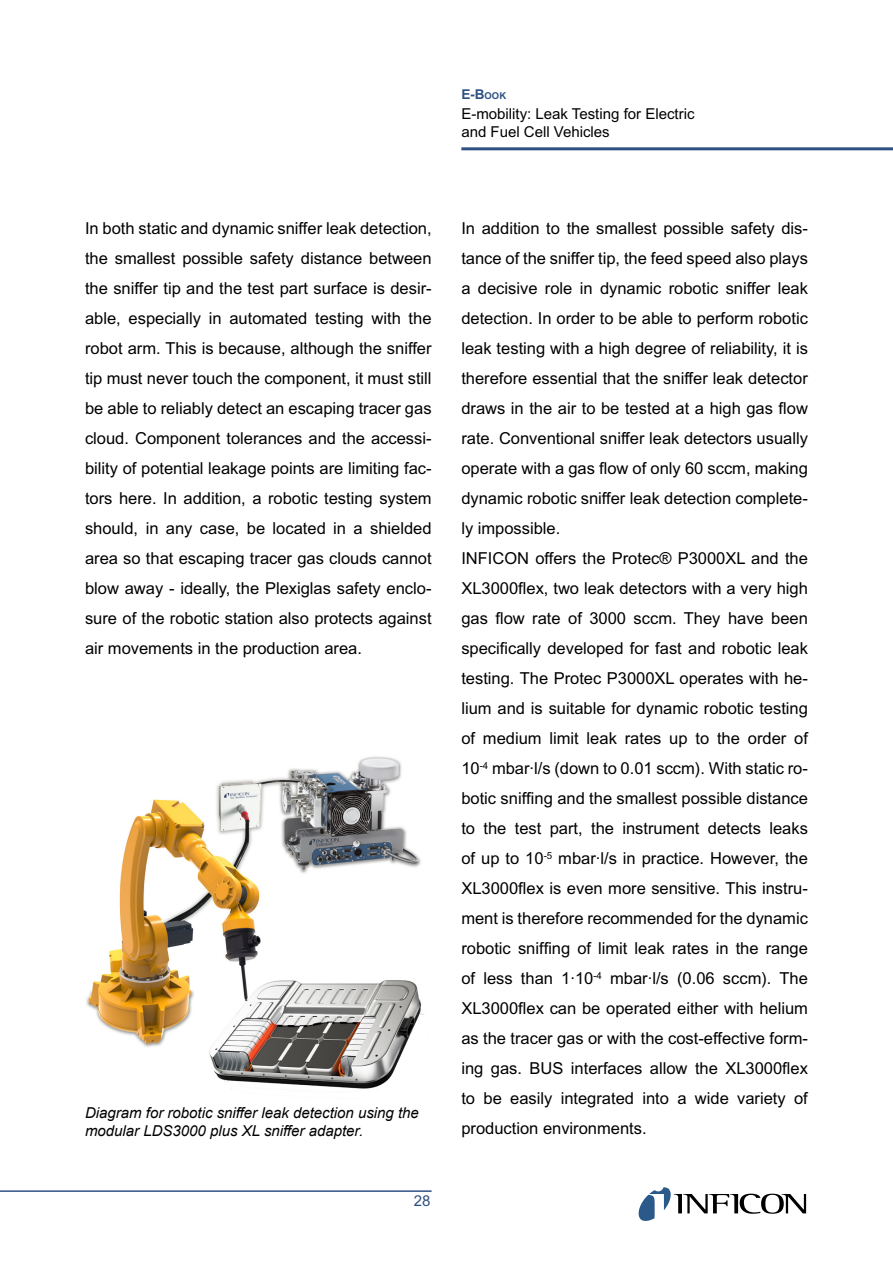
<style>
.page{position:relative;width:893px;height:1263px;background:#fff}
.page>*{position:absolute;margin:0;border:0;box-sizing:border-box;transform-origin:0 0}
.t1{font:16.5px/30px "Arial MT Std";color:#000;text-align:justify}
.t2{font:italic 15px/18px "Arial";color:#000}
.t3{font:15px/18px "Arial MT Std";color:#000}
.t4{font:15px "Arial MT Std";color:#2f5083}
.t5{font:700 13.5px "Arial MT Std";color:#2f5083}
.s1{font-size:9.45px}
</style>
<div class="page">
<hr style="left:461px;top:147px;width:432px;height:3px;background:#2f5083">
<hr style="left:0;top:1190px;width:432px;height:2px;background:#2f5083">
<svg style="left:638px;top:1187px;width:168px;height:34px"></svg>
<img style="left:86px;top:756px;width:338px;height:333px">
<p class="t5" style="left:461px;top:86px;width:46px">E-B<span class="s1">ook</span></p>
<p class="t3" style="left:461px;top:104px;width:235px">E-mobility: Leak Testing for Electric and Fuel Cell Vehicles</p>
<p class="t1" style="left:85px;top:213px;width:348px">In both static and dynamic sniffer leak detection, the smallest possible safety distance between the sniffer tip and the test part surface is desir&shy;able, especially in automated testing with the robot arm. This is because, although the sniffer tip must never touch the component, it must still be able to reliably detect an escaping tracer gas cloud. Component tolerances and the accessi&shy;bility of potential leakage points are limiting fac&shy;tors here. In addition, a robotic testing system should, in any case, be located in a shielded area so that escaping tracer gas clouds cannot blow away - ideally, the Plexiglas safety enclo&shy;sure of the robotic station also protects against air movements in the production area.</p>
<p class="t1" style="left:461px;top:213px;width:348px;text-align:left">In addition to the smallest possible safety dis&shy;tance of the sniffer tip, the feed speed also plays a decisive role in dynamic robotic sniffer leak detection. In order to be able to perform robotic leak testing with a high degree of reliability, it is therefore essential that the sniffer leak detector draws in the air to be tested at a high gas flow rate. Conventional sniffer leak detectors usually operate with a gas flow of only 60 sccm, making dynamic robotic sniffer leak detection complete&shy;ly impossible.<br>INFICON offers the Protec® P3000XL and the XL3000flex, two leak detectors with a very high gas flow rate of 3000 sccm. They have been specifically developed for fast and robotic leak testing. The Protec P3000XL operates with he&shy;lium and is suitable for dynamic robotic testing of medium limit leak rates up to the order of 10<sup>-4</sup> mbar∙l/s (down to 0.01 sccm). With static ro&shy;botic sniffing and the smallest possible distance to the test part, the instrument detects leaks of up to 10<sup>-5</sup> mbar∙l/s in practice. However, the XL3000flex is even more sensitive. This instru&shy;ment is therefore recommended for the dynamic robotic sniffing of limit leak rates in the range of less than 1∙10<sup>-4</sup> mbar∙l/s (0.06 sccm). The XL3000flex can be operated either with helium as the tracer gas or with the cost-effective form&shy;ing gas. BUS interfaces allow the XL3000flex to be easily integrated into a wide variety of production environments.</p>
<p class="t2" style="left:85px;top:1103px;width:335px">Diagram for robotic sniffer leak detection using the modular LDS3000 plus XL sniffer adapter.</p>
<p class="t4" style="left:414px;top:1192px;width:18px">28</p>
</div>
